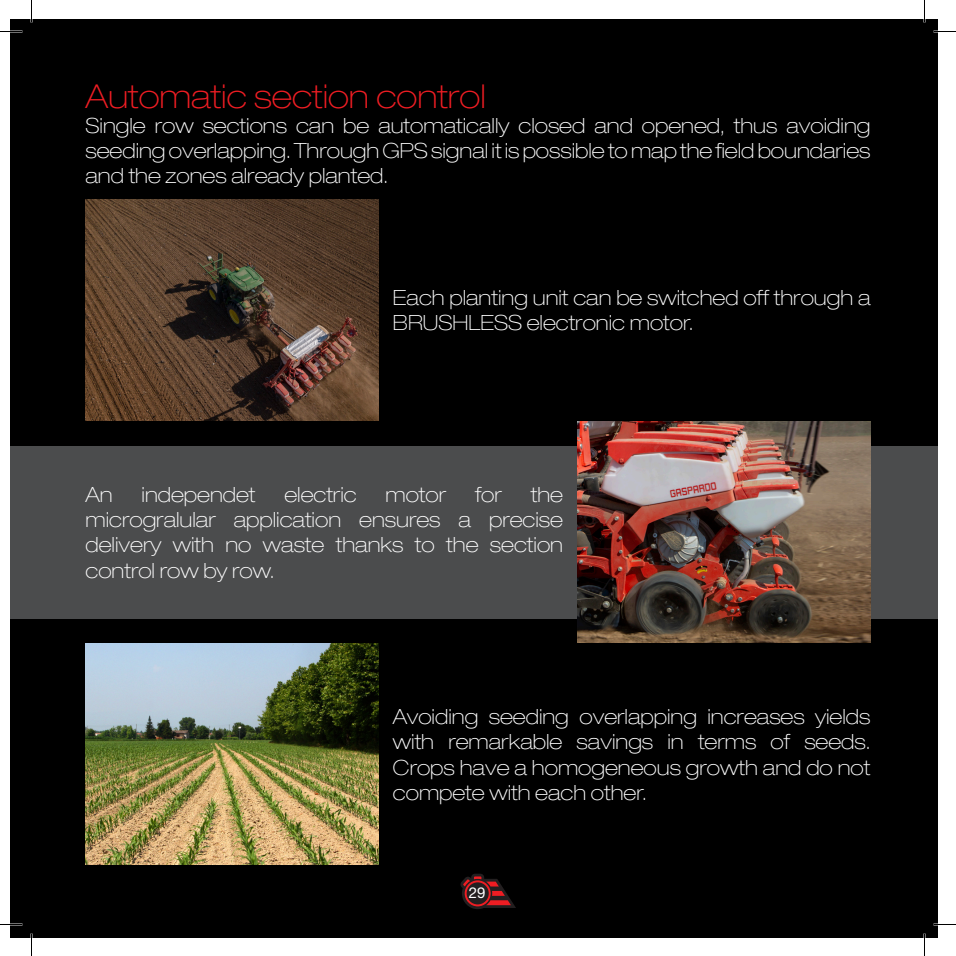
<style>
.page{position:relative;width:956px;height:956px;background:#fff}
.page>*{position:absolute;margin:0;border:0;box-sizing:border-box;transform-origin:0 0}
.t1{font:100 expanded 33px "Helvetica Neue LT Pro";color:#ee1d23}
.t2{font:100 expanded 21px/25.2px "Helvetica Neue LT Pro";color:#fff;text-align:justify}
.t3{font:15px "Helvetica Neue LT Pro";color:#fff}
</style>
<div class="page">
<div style="left:10px;top:19px;width:927px;height:918px;background:#000"></div>
<div style="left:10px;top:446px;width:927px;height:173px;background:#4b4c4d"></div>
<img style="left:86px;top:644px;width:292px;height:221px">
<img style="left:86px;top:200px;width:292px;height:221px">
<img style="left:578px;top:422px;width:292px;height:221px">
<svg style="left:460px;top:874px;width:56px;height:35px"></svg>
<hr style="left:0;top:923px;width:22px;height:2px;background:#fff">
<hr style="left:933px;top:923px;width:23px;height:2px;background:#fff">
<hr style="left:923px;top:0;width:2px;height:23px;background:#fff">
<hr style="left:923px;top:933px;width:2px;height:23px;background:#fff">
<svg style="left:933px;top:31px;width:23px;height:1px"></svg>
<svg style="left:0;top:924px;width:22px;height:1px"></svg>
<svg style="left:933px;top:924px;width:23px;height:1px"></svg>
<svg style="left:31px;top:0;width:1px;height:23px"></svg>
<svg style="left:31px;top:933px;width:1px;height:23px"></svg>
<svg style="left:924px;top:0;width:1px;height:23px"></svg>
<svg style="left:924px;top:933px;width:1px;height:23px"></svg>
<p class="t1" style="left:86px;top:76px;width:402px">Automatic section control</p>
<p class="t2" style="left:86px;top:113px;width:786px">Single row sections can be automatically closed and opened, thus avoiding seeding overlapping. Through GPS signal it is possible to map the field boundaries and the zones already planted.</p>
<p class="t2" style="left:393px;top:285px;width:479px">Each planting unit can be switched off through a<br>BRUSHLESS electronic motor.</p>
<p class="t2" style="left:86px;top:482px;width:29px">An</p>
<p class="t2" style="left:142px;top:482px;width:115px">independet</p>
<p class="t2" style="left:284px;top:482px;width:74px">electric</p>
<p class="t2" style="left:385px;top:482px;width:62px">motor</p>
<p class="t2" style="left:475px;top:482px;width:28px">for</p>
<p class="t2" style="left:86px;top:482px;width:479px;text-indent:445px">the microgralular application ensures a precise delivery with no waste thanks to the section control row by row.</p>
<p class="t2" style="left:393px;top:704px;width:479px">Avoiding seeding overlapping increases yields with remarkable savings in terms of seeds.<br>Crops have a homogeneous growth and do not compete with each other.</p>
<p class="t3" style="left:469px;top:884px;width:18px">29</p>
</div>
